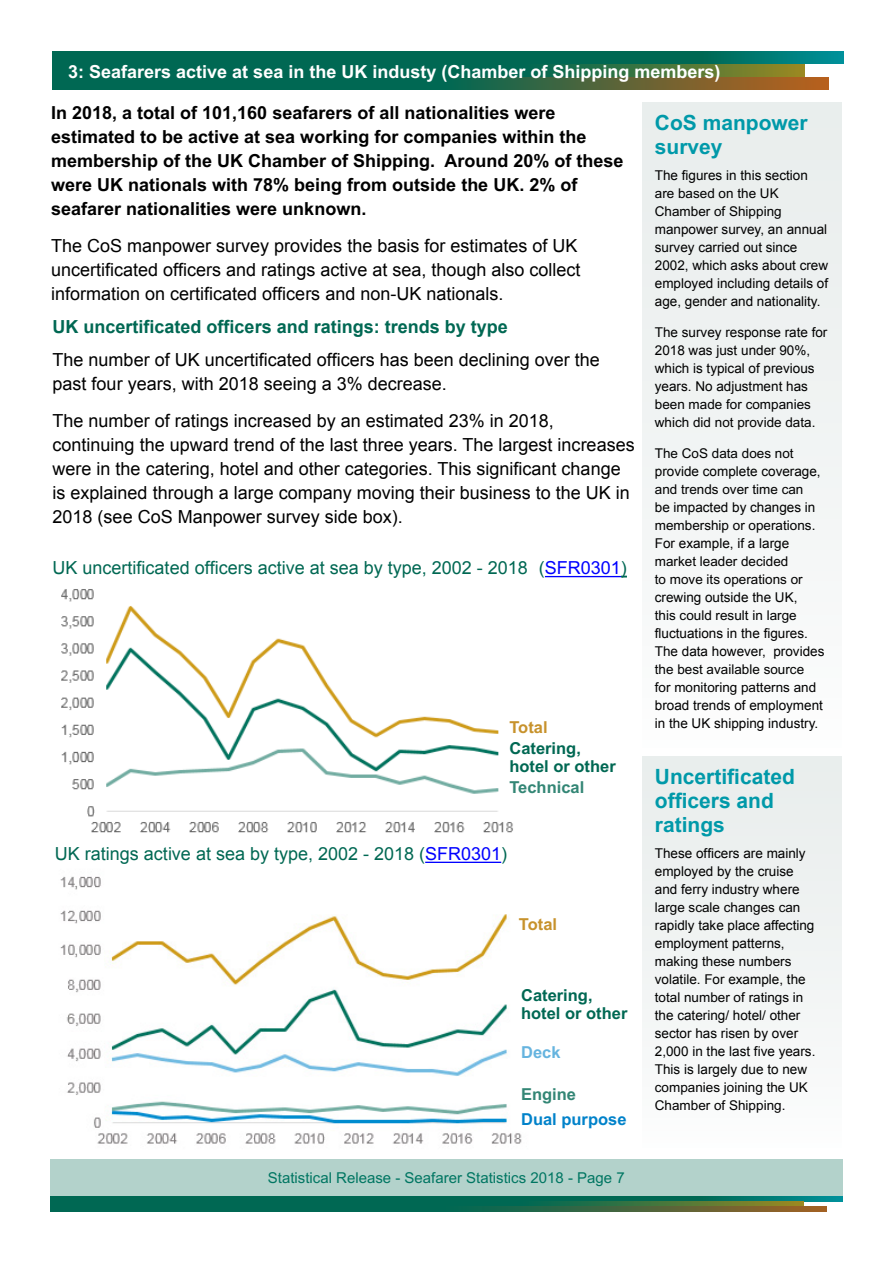
<style>
.page{position:relative;width:893px;height:1263px;background:#fff}
.page>*{position:absolute;margin:0;border:0;box-sizing:border-box;transform-origin:0 0}
.t1{font:21px/24px "Arial Bold MT4";color:#0099a9}
.t2{font:21px/24px "Arial Bold MT23";color:#0099a9}
.t3{font:18px/24px "Arial 24";color:#000}
.t4{font:18px/24px "Arial Bold MT22";color:#000}
.t5{font:18px "Arial Bold MT23";color:#fff}
.t6{font:18px "Arial 24";color:#006853}
.t7{font:18px "Arial Bold MT3";color:#006853}
.t8{font:18px "Arial 28";color:#006853}
.t9{font:16.5px/18px "Arial Bold MT23";color:#006853}
.t10{font:16.5px "Arial Bold MT23";color:#338675}
.t11{font:16.5px "Arial Bold MT23";color:#0082ca}
.t12{font:16.5px "Arial Bold MT23";color:#c7922c}
.t13{font:16.5px "Arial Bold MT23";color:#66b4df}
.t14{font:15px "Arial MT28";color:#007662}
.t15{font:13.5px/18px "Arial 28";color:#000}
.t16{font:13.5px/18px "Arial MT28";color:#000}
.s1{font-family:"Arial Bold 2"}
.s2{font-family:"Arial"}
.s3{font-family:"Arial MT26";color:#00f}
.s4{font-family:"Arial MT28";color:#00f}
</style>
<div class="page">
<div style="left:50px;top:1160px;width:792px;height:36px;background:#b3d2cb"></div>
<svg style="left:50px;top:1196px;width:792px;height:5px;background:#006b59"></svg>
<svg style="left:50px;top:1201px;width:753px;height:5px;background:#1b6d4a"></svg>
<svg style="left:50px;top:1206px;width:777px;height:6px;background:#256647"></svg>
<img style="left:60px;top:861px;width:462px;height:283px">
<div style="left:642px;top:103px;width:199px;height:644px;background:#f1f4f3"></div>
<hr style="left:545px;top:576px;width:76px;height:1px;background:#00f">
<hr style="left:425px;top:862px;width:76px;height:1px;background:#00f">
<img style="left:61px;top:589px;width:452px;height:244px">
<svg style="left:53px;top:64px;width:752px;height:13px;background:#1b6d4a"></svg>
<svg style="left:53px;top:51px;width:791px;height:13px;background:#006b59"></svg>
<svg style="left:53px;top:77px;width:775px;height:13px;background:#306544"></svg>
<div style="left:642px;top:756px;width:199px;height:391px;background:#f1f4f3"></div>
<h2 class="t5" style="left:68px;top:59px;width:654px">3: Seafarers active at sea in the UK industy (Chamber of Shippi<span class="s1">n</span>g members)</h2>
<p class="t4" style="left:51px;top:101px;width:574px">In 2018, a total of 101,160 seafarers of all nationalities were estimated to be active at sea working for companies within the membership of the UK Chamber of Shipping. Around 20% of these were UK nationals with 78% being from outside the UK. 2% of seafarer nationalities were unknown.</p>
<h2 class="t3" style="left:51px;top:233px;width:531px">The CoS manpower survey provides the basis for estimates of UK uncertificated officers and ratings active at sea, though also collect information on certificated officers and non-UK national<span class="s2">s.</span></h2>
<h2 class="t7" style="left:53px;top:314px;width:457px">UK uncertificated officers and ratings: trends by type</h2>
<h2 class="t3" style="left:53px;top:347px;width:549px">The number of UK uncertificated officers has been declining over th<span class="s2">e </span>past four years, with 2018 seeing a 3% decrease.</h2>
<p class="t3" style="left:53px;top:408px;width:584px">The number of ratings increased by an estimated 23% in 2018, continuing the upward trend of the last three years. The largest increases were in the catering, hotel and other categories. This significant change is explained through a large company moving their business to the UK in 2018 (see CoS Manpower survey side box).</p>
<h2 class="t6" style="left:53px;top:555px;width:576px">UK uncertificated officers active at sea by type, 2002 - 2018 <span class="s2">(</span><span class="s3">SFR0301</span>)</h2>
<p class="t12" style="left:509px;top:715px;width:40px">Total</p>
<p class="t9" style="left:509px;top:739px;width:108px">Catering, hotel or other</p>
<p class="t10" style="left:509px;top:775px;width:76px">Technical</p>
<h2 class="t8" style="left:55px;top:842px;width:454px">UK ratings active at sea by type, 2002 - 2018 (<span class="s4">SFR0301</span>)</h2>
<p class="t12" style="left:519px;top:912px;width:40px">Total</p>
<p class="t9" style="left:521px;top:986px;width:108px">Catering, hotel or other</p>
<p class="t13" style="left:521px;top:1040px;width:41px">Deck</p>
<p class="t10" style="left:521px;top:1082px;width:57px">Engine</p>
<p class="t11" style="left:521px;top:1108px;width:107px">Dual purpose</p>
<p class="t14" style="left:268px;top:1168px;width:358px">Statistical Release - Seafarer Statistics 2018 - Page 7</p>
<h1 class="t2" style="left:655px;top:111px;width:154px">CoS manpower survey</h1>
<p class="t15" style="left:655px;top:167px;width:155px">The figures in this section</p>
<p class="t16" style="left:655px;top:185px;width:128px">are based on the UK<br>Chamber of Shipping</p>
<p class="t15" style="left:655px;top:221px;width:175px">manpower survey, an annual survey carried out since<br>2002, which asks about crew employed including details of age, gender and nationality.</p>
<p class="t15" style="left:655px;top:323px;width:174px">The survey response rate for<br>2018 was just under 90%, which is typical of previous years. No adjustment has</p>
<p class="t16" style="left:655px;top:395px;width:162px">been made for companies which did not provide data.</p>
<p class="t16" style="left:655px;top:444px;width:140px">The CoS data does not</p>
<p class="t15" style="left:655px;top:462px;width:167px">provide complete coverage,</p>
<p class="t16" style="left:655px;top:480px;width:150px">and trends over time can</p>
<p class="t15" style="left:655px;top:498px;width:162px">be impacted by changes in</p>
<p class="t16" style="left:655px;top:516px;width:162px">membership or operations.</p>
<p class="t15" style="left:655px;top:534px;width:136px">For example, if a large</p>
<p class="t16" style="left:655px;top:552px;width:149px">market leader decided to move its operations or</p>
<p class="t15" style="left:655px;top:588px;width:144px">crewing outside the UK,</p>
<p class="t16" style="left:655px;top:606px;width:143px">this could result in large</p>
<p class="t15" style="left:655px;top:624px;width:171px">fluctuations in the figures.<br>The data however, provides</p>
<p class="t16" style="left:655px;top:660px;width:163px">the best available source for monitoring patterns and</p>
<p class="t15" style="left:655px;top:696px;width:170px">broad trends of employment in the UK shipping industry.</p>
<h1 class="t1" style="left:655px;top:765px;width:142px">Uncertificated officers and</h1>
<h1 class="t2" style="left:655px;top:813px;width:72px">ratings</h1>
<p class="t15" style="left:655px;top:844px;width:152px">These officers are mainly employed by the cruise and ferry industry where</p>
<p class="t16" style="left:655px;top:898px;width:147px">large scale changes can</p>
<p class="t15" style="left:655px;top:916px;width:161px">rapidly take place affecting employment patterns,</p>
<p class="t16" style="left:655px;top:952px;width:138px">making these numbers</p>
<p class="t15" style="left:655px;top:970px;width:152px">volatile. For example, the</p>
<p class="t16" style="left:655px;top:988px;width:150px">total number of ratings in</p>
<p class="t15" style="left:655px;top:1006px;width:162px">the catering/ hotel/ other sector has risen by over<br>2,000 in the last five years.<br>This is largely due to new</p>
<p class="t16" style="left:655px;top:1078px;width:155px">companies joining the UK<br>Chamber of Shipping.</p>
</div>
